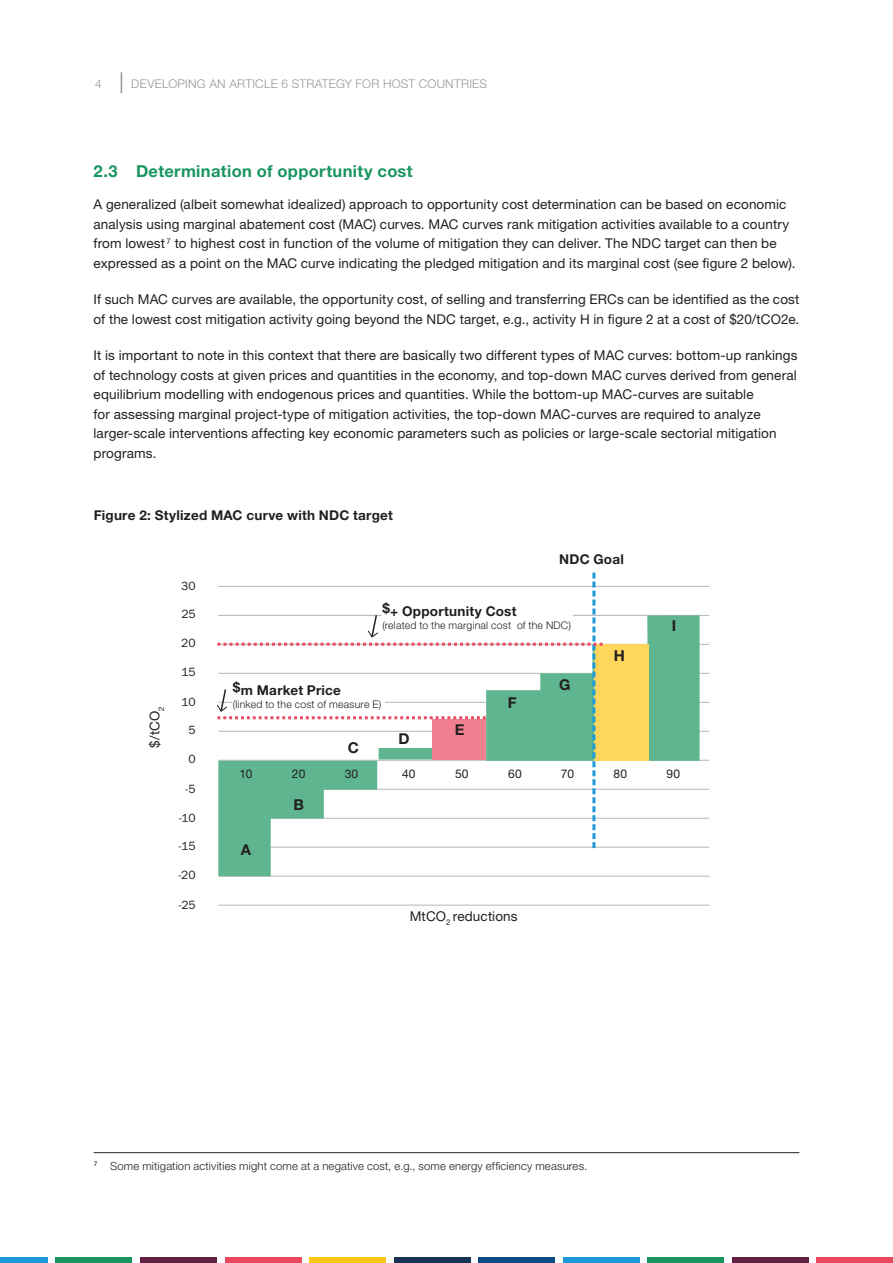
<style>
.page{position:relative;width:893px;height:1263px;background:#fff}
.page>*{position:absolute;margin:0;border:0;box-sizing:border-box;transform-origin:0 0}
.t1{font:700 16.5px "Helvetica Neue LT Std";letter-spacing:.02em;color:#19955f}
.t2{font:700 15px "Helvetica Neue LT Std";color:#231f20}
.t3{font:13.5px/19.5px "Helvetica Neue LT Std";letter-spacing:.01em;color:#231f20}
.t4{font:700 13.5px "Helvetica Neue LT Std";letter-spacing:.02em;color:#231f20}
.t5{font:300 12px "Helvetica Neue LT Std";letter-spacing:.025em;color:#949698}
.t6{font:12px "ITC Franklin Gothic Std";color:#231f20}
.t7{font:12px "Helvetica Neue LT Std";letter-spacing:.01em;color:#231f20}
.t8{font:300 11.25px "Helvetica Neue LT Std";letter-spacing:.015em;color:#231f20}
.t9{font:300 10.5px "Helvetica Neue LT Std";letter-spacing:.02em;color:#231f20}
</style>
<div class="page">
<svg style="left:121px;top:72px;width:1px;height:21px"></svg>
<div style="left:394px;top:1257px;width:76px;height:6px;background:#163355"></div>
<div style="left:479px;top:1257px;width:76px;height:6px;background:#094b87"></div>
<div style="left:563px;top:1257px;width:76px;height:6px;background:#1d9bd8"></div>
<div style="left:0;top:1257px;width:47px;height:6px;background:#1d9bd8"></div>
<div style="left:648px;top:1257px;width:76px;height:6px;background:#19955f"></div>
<div style="left:56px;top:1257px;width:76px;height:6px;background:#19955f"></div>
<div style="left:732px;top:1257px;width:76px;height:6px;background:#612042"></div>
<div style="left:140px;top:1257px;width:76px;height:6px;background:#612042"></div>
<div style="left:817px;top:1257px;width:76px;height:6px;background:#eb4960"></div>
<div style="left:225px;top:1257px;width:76px;height:6px;background:#eb4960"></div>
<div style="left:310px;top:1257px;width:76px;height:6px;background:#fdc516"></div>
<hr style="left:94px;top:1152px;width:705px;height:1px;background:#231f20">
<hr style="left:218px;top:586px;width:491px;height:1px;background:#bcbec0">
<hr style="left:218px;top:615px;width:491px;height:1px;background:#bcbec0">
<hr style="left:218px;top:644px;width:491px;height:1px;background:#bcbec0">
<hr style="left:218px;top:673px;width:491px;height:1px;background:#bcbec0">
<hr style="left:218px;top:702px;width:491px;height:1px;background:#bcbec0">
<hr style="left:218px;top:731px;width:491px;height:1px;background:#bcbec0">
<hr style="left:218px;top:760px;width:491px;height:1px;background:#bcbec0">
<hr style="left:218px;top:789px;width:491px;height:1px;background:#bcbec0">
<hr style="left:218px;top:818px;width:491px;height:1px;background:#bcbec0">
<hr style="left:218px;top:847px;width:491px;height:1px;background:#bcbec0">
<hr style="left:218px;top:876px;width:491px;height:1px;background:#bcbec0">
<hr style="left:218px;top:904px;width:491px;height:2px;background:#bcbec0">
<svg style="left:217px;top:573px;width:483px;height:303px"></svg>
<p class="t5" style="left:95px;top:76px;width:8px">4</p>
<p class="t5" style="left:131px;top:76px;width:357px">DEVELOPING AN ARTICLE 6 STRATEGY FOR HOST COUNTRIES</p>
<p class="t1" style="left:94px;top:161px;width:321px">2.3 Determination of opportunity cost</p>
<p class="t3" style="left:94px;top:195px;width:704px">A generalized (albeit somewhat idealized) approach to opportunity cost determination can be based on economic analysis using marginal abatement cost (MAC) curves. MAC curves rank mitigation activities available to a country from lowest <sup>7</sup> to highest cost in function of the volume of mitigation they can deliver. The NDC target can then be expressed as a point on the MAC curve indicating the pledged mitigation and its marginal cost (see figure 2 below).</p>
<p class="t3" style="left:94px;top:290px;width:707px">If such MAC curves are available, the opportunity cost, of selling and transferring ERCs can be identified as the cost of the lowest cost mitigation activity going beyond the NDC target, e.g., activity H in figure 2 at a cost of $20/tCO2e.</p>
<p class="t3" style="left:94px;top:346px;width:705px">It is important to note in this context that there are basically two different types of MAC curves: bottom-up rankings of technology costs at given prices and quantities in the economy, and top-down MAC curves derived from general equilibrium modelling with endogenous prices and quantities. While the bottom-up MAC-curves are suitable<br>for assessing marginal project-type of mitigation activities, the top-down MAC-curves are required to analyze larger-scale interventions affecting key economic parameters such as policies or large-scale sectorial mitigation programs.</p>
<p class="t4" style="left:94px;top:507px;width:301px">Figure 2: Stylized MAC curve with NDC target</p>
<p class="t6" style="left:181px;top:579px;width:16px">30</p>
<p class="t4" style="left:559px;top:551px;width:66px">NDC Goal</p>
<p class="t3" style="left:145px;top:748px;width:43px;rotate:-90deg">$/tCO<sub>2</sub></p>
<p class="t6" style="left:181px;top:606px;width:16px">25</p>
<p class="t6" style="left:181px;top:636px;width:16px">20</p>
<p class="t6" style="left:181px;top:665px;width:16px">15</p>
<p class="t6" style="left:182px;top:695px;width:16px">10</p>
<p class="t6" style="left:189px;top:723px;width:9px">5</p>
<p class="t6" style="left:189px;top:752px;width:9px">0</p>
<p class="t4" style="left:382px;top:603px;width:136px">$+ Opportunity Cost</p>
<p class="t9" style="left:382px;top:618px;width:190px">(related to the marginal cost of the NDC)</p>
<p class="t4" style="left:233px;top:682px;width:110px">$m Market Price</p>
<p class="t9" style="left:233px;top:698px;width:150px">(linked to the cost of measure E)</p>
<p class="t2" style="left:348px;top:738px;width:13px">C</p>
<p class="t2" style="left:398px;top:730px;width:13px">D</p>
<p class="t2" style="left:455px;top:720px;width:11px">E</p>
<p class="t2" style="left:508px;top:694px;width:10px">F</p>
<p class="t2" style="left:559px;top:676px;width:13px">G</p>
<p class="t2" style="left:614px;top:646px;width:13px">H</p>
<p class="t2" style="left:672px;top:617px;width:6px">I</p>
<p class="t6" style="left:185px;top:782px;width:12px">-5</p>
<p class="t6" style="left:179px;top:811px;width:18px">-10</p>
<p class="t6" style="left:179px;top:839px;width:18px">-15</p>
<p class="t6" style="left:179px;top:868px;width:19px">-20</p>
<p class="t6" style="left:179px;top:898px;width:18px">-25</p>
<p class="t7" style="left:240px;top:767px;width:14px">10</p>
<p class="t7" style="left:292px;top:767px;width:15px">20</p>
<p class="t7" style="left:345px;top:767px;width:15px">30</p>
<p class="t7" style="left:402px;top:767px;width:15px">40</p>
<p class="t7" style="left:455px;top:767px;width:15px">50</p>
<p class="t7" style="left:508px;top:767px;width:15px">60</p>
<p class="t7" style="left:561px;top:767px;width:15px">70</p>
<p class="t7" style="left:614px;top:767px;width:15px">80</p>
<p class="t7" style="left:667px;top:767px;width:15px">90</p>
<p class="t2" style="left:241px;top:840px;width:12px">A</p>
<p class="t2" style="left:293px;top:796px;width:12px">B</p>
<p class="t3" style="left:410px;top:906px;width:109px">MtCO<sub>2</sub> reductions</p>
<p class="t8" style="left:94px;top:1159px;width:495px"><sup>7</sup> Some mitigation activities might come at a negative cost, e.g., some energy efficiency measures.</p>
</div>
